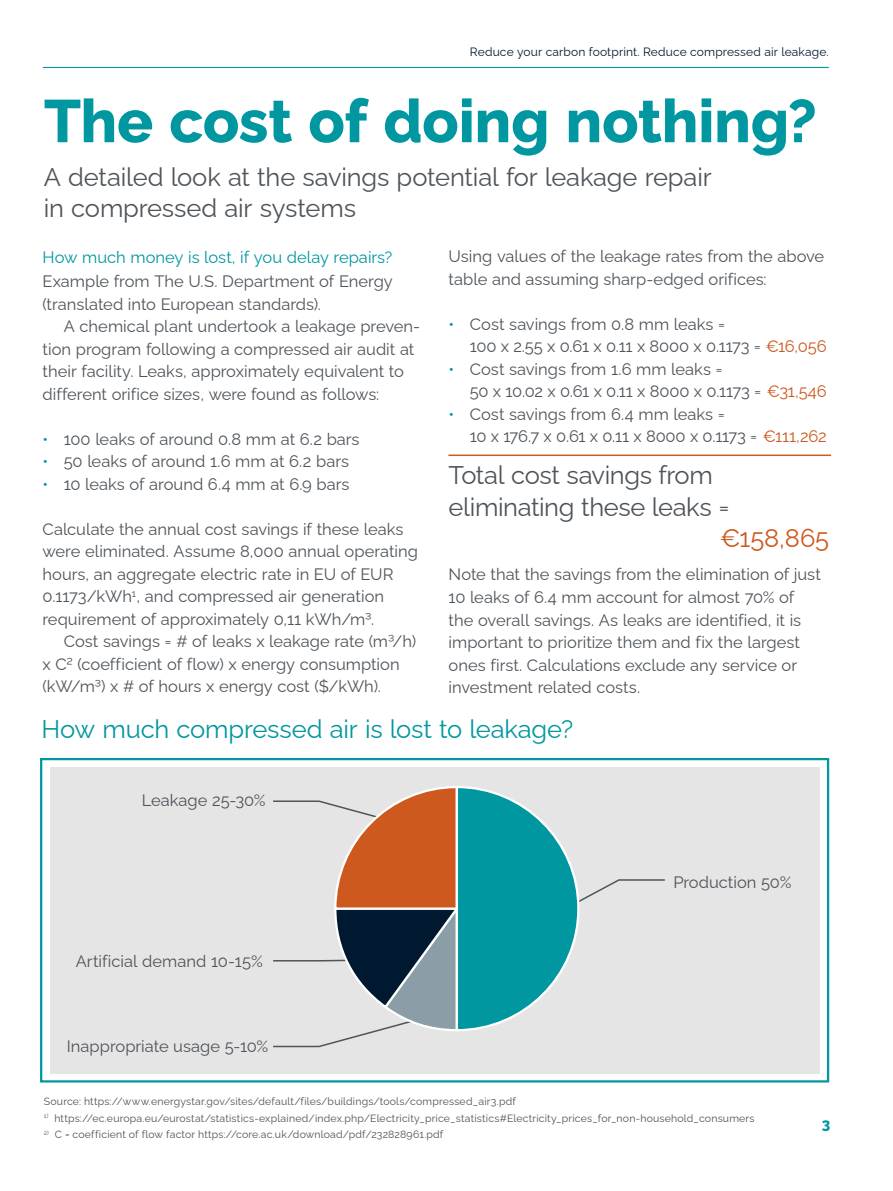
<style>
.page{position:relative;width:893px;height:1191px;background:#fff}
.page>*{position:absolute;margin:0;border:0;box-sizing:border-box;transform-origin:0 0}
.t1{font:800 60px "Raleway";letter-spacing:-.005em;color:#0097a0}
.t2{font:25.5px/31.5px "Raleway";letter-spacing:-.01em;color:#4d545a}
.t3{font:25.5px "Raleway";letter-spacing:-.005em;color:#0097a0}
.t4{font:25.5px "Raleway";letter-spacing:-.005em;color:#ce591e}
.t5{font:16.5px/22.5px "Raleway";color:#4d545a}
.t6{font:16.5px "Raleway";color:#0097a0}
.t7{font:800 15px "Raleway";color:#0097a0}
.t8{font:12px "Raleway";letter-spacing:.015em;color:#001830}
.t9{font:10.5px "Raleway";letter-spacing:.02em;color:#4d545a}
.s1{color:#0097a0}
.s2{color:#ce591e}
.s3{color:#4e555c}
</style>
<div class="page">
<hr style="left:43px;top:67px;width:786px;height:1px;background:#0097a0">
<div style="left:50px;top:767px;width:769px;height:307px;background:#e6e5e6"></div>
<svg style="left:273px;top:786px;width:392px;height:262px"></svg>
<div style="left:40px;top:758px;width:789px;height:324px;border:2px solid #0097a0"></div>
<hr style="left:448px;top:454px;width:383px;height:2px;background:#ce591e">
<p class="t8" style="left:470px;top:42px;width:360px">Reduce your carbon footprint. Reduce compressed air leakage.</p>
<h1 class="t1" style="left:44px;top:73px;width:774px">The cost of doing nothing?</h1>
<h2 class="t2" style="left:44px;top:158px;width:669px">A detailed look at the savings potential for leakage repair in compressed air systems</h2>
<p class="t6" style="left:43px;top:244px;width:351px">How much money is lost, if you delay repairs?</p>
<p class="t5" style="left:43px;top:268px;width:352px">Example from The U.S. Department of Energy (translated into European standards).</p>
<p class="t5" style="left:43px;top:313px;width:379px;text-indent:21px">A chemical plant undertook a leakage preven&shy;tion program following a compressed air audit at their facility. Leaks, approximately equivalent to different orifice sizes, were found as follows:</p>
<p class="t5" style="left:43px;top:426px;width:319px"><span class="s1">•</span> 100 leaks of around 0.8 mm at 6.2 bars</p>
<p class="t5" style="left:43px;top:448px;width:308px"><span class="s1">•</span> 50 leaks of around 1.6 mm at 6.2 bars</p>
<p class="t5" style="left:43px;top:471px;width:308px"><span class="s1">•</span> 10 leaks of around 6.4 mm at 6.9 bars</p>
<p class="t5" style="left:43px;top:516px;width:377px">Calculate the annual cost savings if these leaks were eliminated. Assume 8,000 annual operating hours, an aggregate electric rate in EU of EUR 0.1173/kWh<sup>1</sup>, and compressed air generation requirement of approximately 0,11 kWh/m3.</p>
<p class="t5" style="left:43px;top:628px;width:375px;text-indent:21px">Cost savings = # of leaks x leakage rate (m3/h) x C2 (coefficient of flow) x energy consumption (kW/m3) x # of hours x energy cost ($/kWh).</p>
<p class="t5" style="left:449px;top:243px;width:377px">Using values of the leakage rates from the above table and assuming sharp-edged orifices:</p>
<p class="t5" style="left:470px;top:311px;width:358px;text-indent:-21px"><span class="s1">•</span> Cost savings from 0.8 mm leaks =<br>100 x 2.55 x 0.61 x 0.11 x 8000 x 0.1173 = <span class="s2">€16,056</span></p>
<p class="t5" style="left:470px;top:356px;width:358px;text-indent:-21px"><span class="s1">•</span> Cost savings from 1.6 mm leaks =<br>50 x 10.02 x 0.61 x 0.11 x 8000 x 0.1173 = <span class="s2">€31,546</span></p>
<p class="t5" style="left:470px;top:401px;width:358px;text-indent:-21px"><span class="s1">•</span> Cost savings from 6.4 mm leaks =<br>10 x 176.7 x 0.61 x 0.11 x 8000 x 0.1173 = <span class="s2">€111,262</span></p>
<h2 class="t2" style="left:449px;top:457px;width:266px">Total cost savings from</h2>
<h2 class="t2" style="left:449px;top:488px;width:282px">eliminating these leak<span class="s3">s =</span></h2>
<h2 class="t4" style="left:720px;top:518px;width:111px">€158,865</h2>
<p class="t5" style="left:449px;top:561px;width:374px">Note that the savings from the elimination of just 10 leaks of 6.4 mm account for almost 70% of the overall savings. As leaks are identified, it is important to prioritize them and fix the largest ones first. Calculations exclude any service or investment related costs.</p>
<h2 class="t3" style="left:41px;top:709px;width:533px">How much compressed air is lost to leakage?</h2>
<p class="t5" style="left:142px;top:786px;width:125px">Leakage 25-30%</p>
<p class="t5" style="left:76px;top:948px;width:189px">Artificial demand 10-15%</p>
<p class="t5" style="left:67px;top:1033px;width:203px">Inappropriate usage 5-10%</p>
<p class="t5" style="left:673px;top:869px;width:120px">Production 50%</p>
<p class="t9" style="left:44px;top:1093px;width:474px">Source: https://www.energystar.gov/sites/default/files/buildings/tools/compressed_air3.pdf</p>
<p class="t9" style="left:44px;top:1109px;width:712px"><sup>1)</sup> https://ec.europa.eu/eurostat/statistics-explained/index.php/Electricity_price_statistics#Electricity_prices_for_non-household_consumers</p>
<p class="t9" style="left:44px;top:1126px;width:401px"><sup>2)</sup> C = coefficient of flow factor https://core.ac.uk/download/pdf/232828961.pdf</p>
<p class="t7" style="left:822px;top:1111px;width:10px">3</p>
</div>
